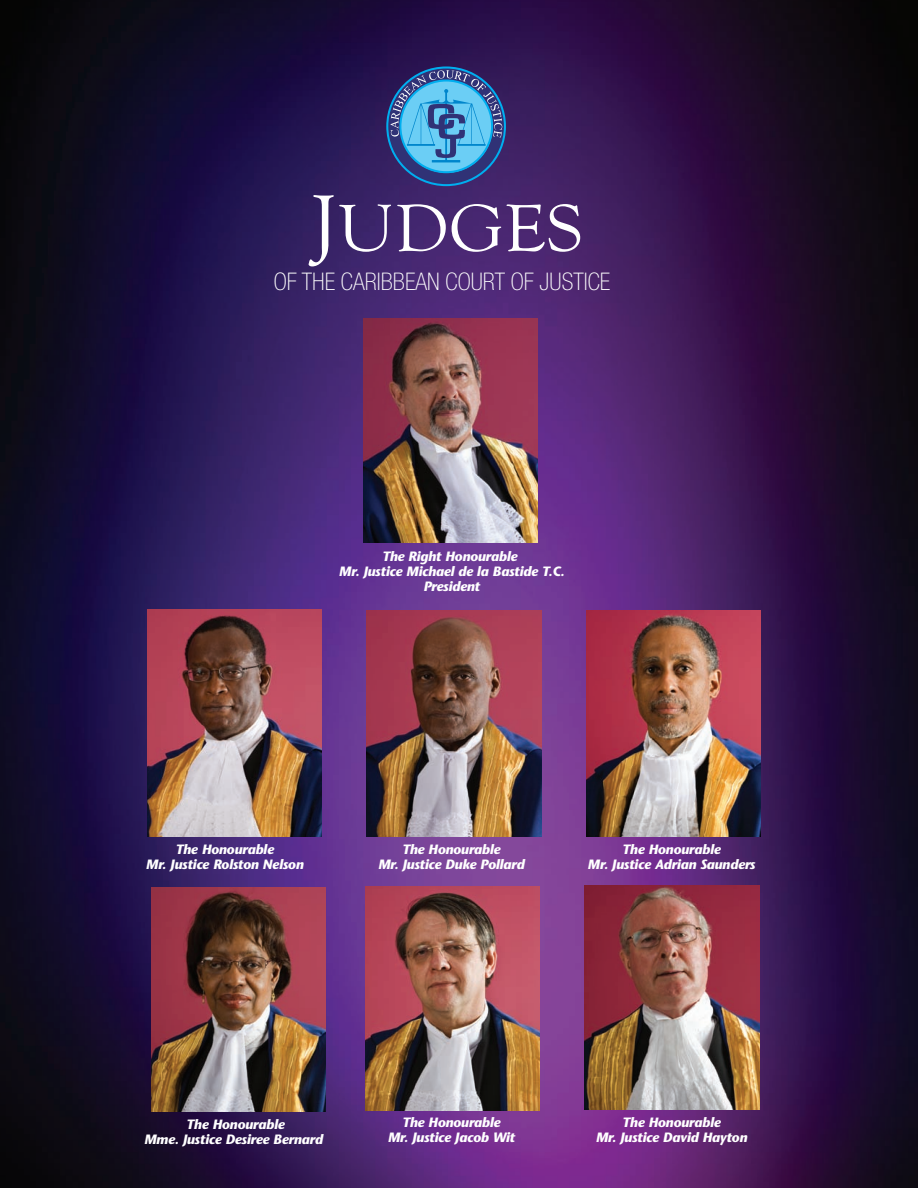
<style>
.page{position:relative;width:918px;height:1188px;background:#fff}
.page>*{position:absolute;margin:0;border:0;box-sizing:border-box;transform-origin:0 0}
.t1{font:68.85px "Goudy Old Style T";color:#fff;scale:1.06 1}
.t2{font:100 condensed 24.3px "Helvetica Neue";color:#fff}
.t3{font:italic 700 13.5px/15px "Stone Sans";letter-spacing:-.02em;color:#fff;text-align:center}
.s1{font-size:82.65px}
</style>
<div class="page">
<img style="left:0;top:0;width:918px;height:1188px">
<svg style="left:386px;top:66px;width:120px;height:120px;background:#4476ad"></svg>
<img style="left:147px;top:610px;width:175px;height:226px">
<img style="left:367px;top:611px;width:174px;height:225px">
<img style="left:586px;top:611px;width:175px;height:225px">
<img style="left:151px;top:888px;width:175px;height:224px">
<img style="left:363px;top:319px;width:175px;height:223px">
<img style="left:585px;top:886px;width:174px;height:223px">
<img style="left:365px;top:886px;width:175px;height:224px">
<h1 class="t1" style="left:311px;top:191px;width:259px"><span class="s1">J</span>UDGES</h1>
<h2 class="t2" style="left:274px;top:268px;width:338px">OF THE CARIBBEAN COURT OF JUSTICE</h2>
<p class="t3" style="left:339px;top:549px;width:227px">The Right Honourable<br>Mr. Justice Michael de la Bastide T.C.<br>President</p>
<p class="t3" style="left:146px;top:842px;width:159px">The Honourable<br>Mr. Justice Rolston Nelson</p>
<p class="t3" style="left:378px;top:841px;width:148px">The Honourable<br>Mr. Justice Duke Pollard</p>
<p class="t3" style="left:588px;top:842px;width:169px">The Honourable<br>Mr. Justice Adrian Saunders</p>
<p class="t3" style="left:144px;top:1116px;width:180px">The Honourable<br>Mme. Justice Desiree Bernard</p>
<p class="t3" style="left:596px;top:1114px;width:153px">The Honourable<br>Mr. Justice David Hayton</p>
<p class="t3" style="left:388px;top:1115px;width:129px">The Honourable<br>Mr. Justice Jacob Wit</p>
</div>
